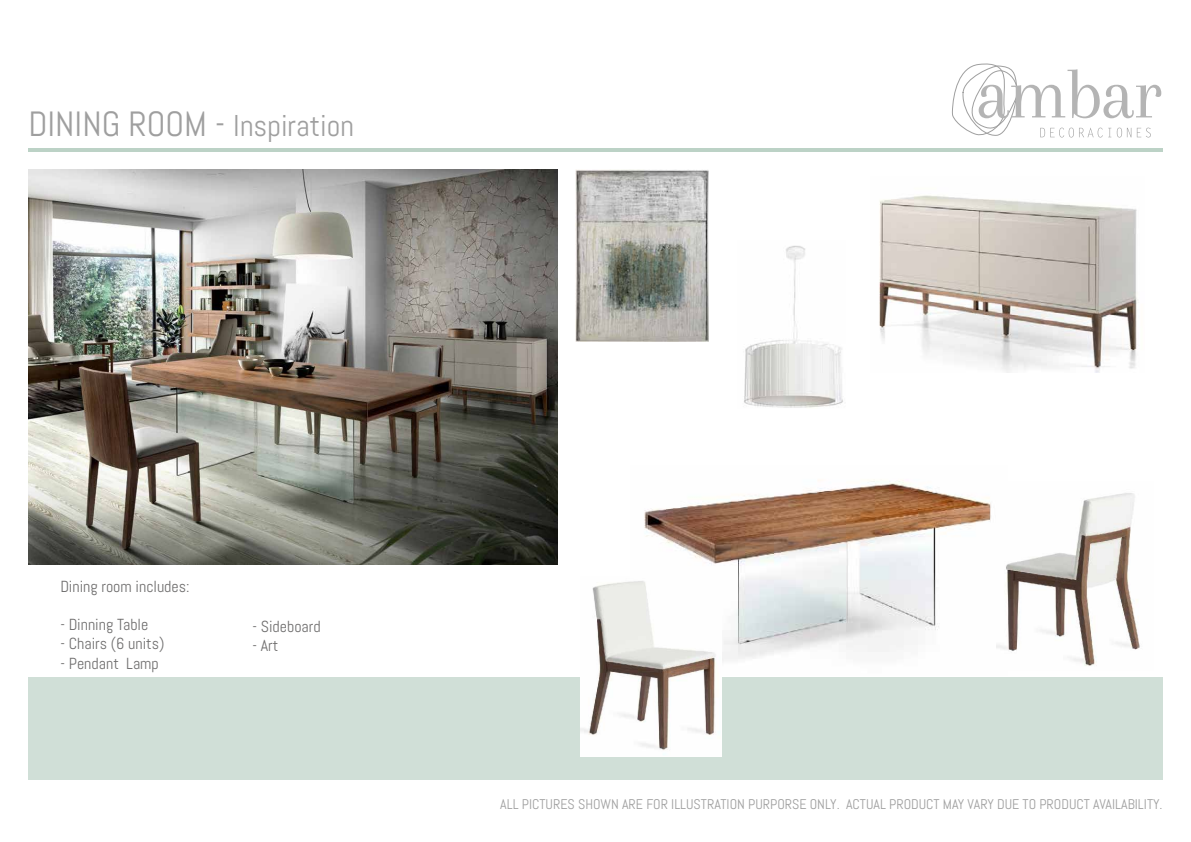
<style>
.page{position:relative;width:1191px;height:842px;background:#fff}
.page>*{position:absolute;margin:0;border:0;box-sizing:border-box;transform-origin:0 0}
.t1{font:35px "Abel";color:#9f9f9f}
.t2{font:16px "Abel";color:#706f6f}
.t3{font:14px "Abel";color:#9f9f9f}
.s1{font-size:30px}
</style>
<div class="page">
<svg style="left:952px;top:63px;width:209px;height:75px"></svg>
<hr style="left:28px;top:148px;width:1134px;height:4px;background:#bcd2c6">
<div style="left:28px;top:678px;width:1134px;height:102px;background:#d0dfd7"></div>
<img style="left:28px;top:169px;width:529px;height:395px">
<img style="left:644px;top:480px;width:347px;height:181px">
<img style="left:581px;top:576px;width:140px;height:180px">
<img style="left:996px;top:493px;width:144px;height:173px">
<img style="left:879px;top:195px;width:259px;height:177px">
<img style="left:575px;top:169px;width:133px;height:173px">
<img style="left:744px;top:245px;width:99px;height:163px">
<h1 class="t1" style="left:28px;top:101px;width:327px">DINING ROOM - <span class="s1">Inspiration</span></h1>
<p class="t2" style="left:61px;top:576px;width:131px">Dining room includes:</p>
<p class="t2" style="left:61px;top:614px;width:89px">- Dinning Table</p>
<p class="t2" style="left:61px;top:634px;width:105px">- Chairs (6 units)</p>
<p class="t2" style="left:61px;top:653px;width:100px">- Pendant Lamp</p>
<p class="t2" style="left:253px;top:616px;width:70px">- Sideboard</p>
<p class="t2" style="left:253px;top:635px;width:27px">- Art</p>
<p class="t3" style="left:500px;top:795px;width:664px">ALL PICTURES SHOWN ARE FOR ILLUSTRATION PURPORSE ONLY. ACTUAL PRODUCT MAY VARY DUE TO PRODUCT AVAILABILITY.</p>
</div>
